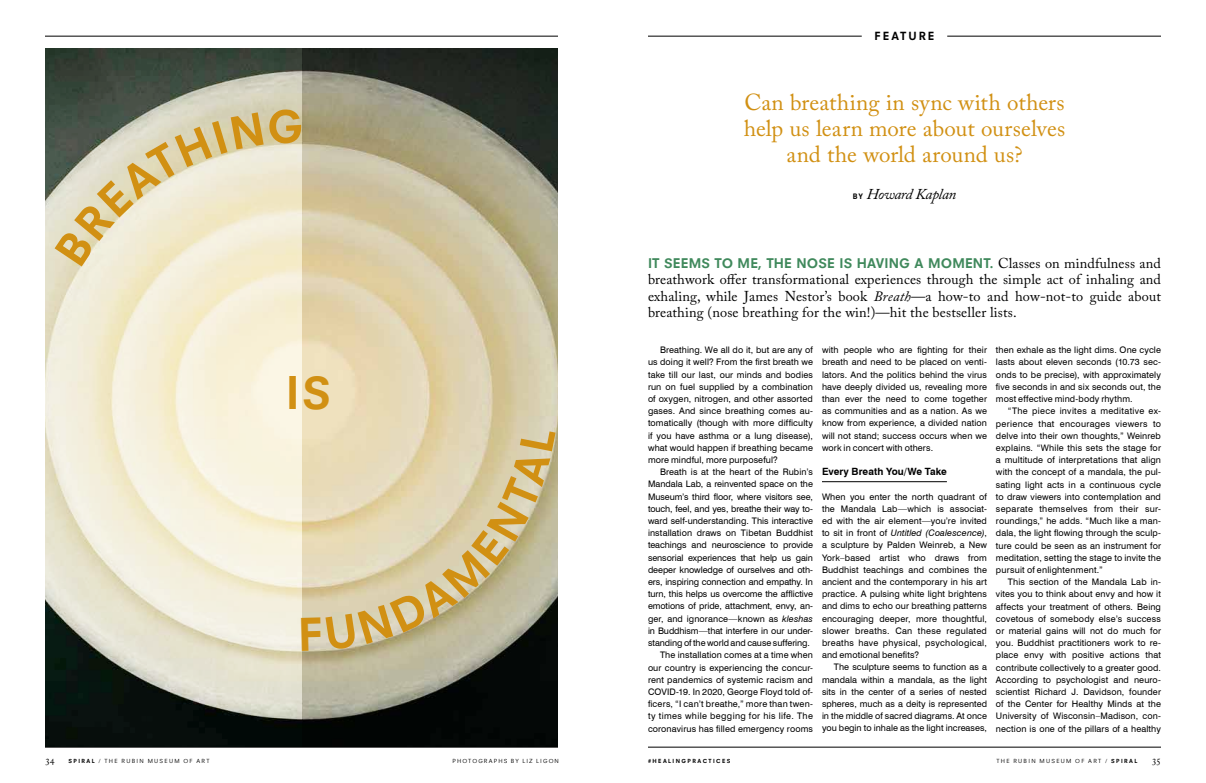
<style>
.page{position:relative;width:1206px;height:783px;background:#fff}
.page>*{position:absolute;margin:0;border:0;box-sizing:border-box;transform-origin:0 0}
.t1{font:700 48px "Neuzeit Office";color:#d19013}
.t2{font:23px/26px "Adobe Caslon Pro";letter-spacing:.005em;color:#d19013;text-align:center}
.t3{font:italic 15px "Adobe Caslon Pro";letter-spacing:-.025em;color:#000}
.t4{font:14.2px/16.5px "Adobe Caslon Pro";letter-spacing:.01em;color:#000;text-align:justify}
.t5{font:700 14.2px "Neuzeit Office";letter-spacing:.01em;color:#40895c}
.t6{font:700 12px "Neuzeit Office";letter-spacing:.165em;color:#000}
.t7{font:700 10px "Swiss 721 BT";letter-spacing:.005em;color:#000}
.t8{font:10px "Adobe Caslon Pro";color:#000}
.t9{font:9px/12.2px "Swiss 721 BT";letter-spacing:.01em;color:#000;text-align:justify}
.t10{font:9px "Swiss 721 BT";letter-spacing:-.01em;color:#000}
.t11{font:9px "Swiss 721 BT";letter-spacing:.04em;color:#000}
.t12{font:6px "Neuzeit Office";letter-spacing:.21em;color:#000}
.t13{font:6px "Neuzeit Office";letter-spacing:.185em;color:#000}
.t14{font:700 6px "Neuzeit Office";letter-spacing:.24em;color:#000}
.s1{font-family:"Neuzeit Office";font-weight:700;font-style:normal;font-size:8px}
.s2{font-family:"Adobe Caslon Pro";font-weight:400;color:#000}
.s3{font-style:italic}
.s4{font-weight:700}
</style>
<div class="page">
<hr style="left:648px;top:36px;width:513px;height:1px;background:#000">
<hr style="left:45px;top:747px;width:513px;height:1px;background:#000">
<hr style="left:648px;top:747px;width:513px;height:1px;background:#000">
<img style="left:301px;top:48px;width:257px;height:699px">
<img style="left:45px;top:48px;width:256px;height:699px">
<hr style="left:822px;top:481px;width:125px;height:1px;background:#000">
<hr style="left:45px;top:36px;width:513px;height:1px;background:#000">
<svg style="left:862px;top:36px;width:85px;height:1px"></svg>
<svg style="left:55px;top:109px;width:247px;height:158px;background:#dad5bd"></svg>
<svg style="left:301px;top:426px;width:255px;height:225px;background:#d2c9a9"></svg>
<h3 class="t6" style="left:875px;top:29px;width:61px">FEATURE</h3>
<h2 class="t2" style="left:744px;top:89px;width:323px">Can breathing in sync with others help us learn more about ourselves and the world around us?</h2>
<h3 class="t3" style="left:853px;top:185px;width:105px"><span class="s1">BY</span> Howard Kaplan</h3>
<h1 class="t1" style="left:286px;top:365px;width:47px">IS</h1>
<h3 class="t5" style="left:648px;top:255px;width:514px">IT SEEMS TO ME, THE NOSE IS HAVING A MOMENT. <span class="s2">Classes on mindfulness and</span></h3>
<h3 class="t4" style="left:648px;top:271px;width:515px">breathwork offer transformational experiences through the simple act of inhaling and exhaling, while James Nestor’s book <span class="s3">Breath</span>—a how-to and how-not-to guide about breathing (nose breathing for the win!)—hit the bestseller lists.</h3>
<p class="t9" style="left:648px;top:344px;width:167px;text-indent:12px">Breathing. We all do it, but are any of us doing it well? From the first breath we take till our last, our minds and bodies run on fuel supplied by a combination of oxygen, nitrogen, and other assorted gases. And since breathing comes au&shy;tomatically (though with more difficulty if you have asthma or a lung disease), what would happen if breathing became more mindful, more purposeful?</p>
<p class="t9" style="left:660px;top:466px;width:155px">Breath is at the heart of the Rubin’s</p>
<p class="t9" style="left:648px;top:478px;width:167px">Mandala Lab, a reinvented space on the</p>
<p class="t9" style="left:648px;top:490px;width:167px">Museum’s third floor, where visitors see,</p>
<p class="t10" style="left:648px;top:503px;width:166px">touch, feel, and yes, breathe their way to-</p>
<p class="t9" style="left:648px;top:515px;width:166px">ward self-understanding. This interactive</p>
<p class="t9" style="left:648px;top:527px;width:166px">installation draws on Tibetan Buddhist</p>
<p class="t10" style="left:648px;top:540px;width:166px">teachings and neuroscience to provide</p>
<p class="t9" style="left:648px;top:551px;width:166px">sensorial experiences that help us gain</p>
<p class="t10" style="left:648px;top:564px;width:166px">deeper knowledge of ourselves and oth-</p>
<p class="t9" style="left:648px;top:576px;width:167px">ers, inspiring connection and empathy. In</p>
<p class="t9" style="left:648px;top:588px;width:167px">turn, this helps us overcome the afflictive</p>
<p class="t9" style="left:648px;top:600px;width:166px">emotions of pride, attachment, envy, an-</p>
<p class="t9" style="left:648px;top:612px;width:166px">ger, and ignorance—known as <span class="s3">kleshas</span></p>
<p class="t10" style="left:648px;top:625px;width:166px">in Buddhism—that interfere in our under-</p>
<p class="t10" style="left:648px;top:637px;width:163px">standing of the world and cause suffering.</p>
<p class="t9" style="left:660px;top:649px;width:155px">The installation comes at a time when</p>
<p class="t9" style="left:648px;top:661px;width:166px">our country is experiencing the concur-</p>
<p class="t9" style="left:648px;top:673px;width:167px">rent pandemics of systemic racism and</p>
<p class="t9" style="left:648px;top:686px;width:166px">COVID-19. In 2020, George Floyd told of-</p>
<p class="t9" style="left:648px;top:698px;width:166px">ficers, “I can’t breathe,” more than twen-</p>
<p class="t11" style="left:648px;top:711px;width:167px">ty times while begging for his life. The</p>
<p class="t9" style="left:648px;top:722px;width:166px">coronavirus has filled emergency rooms</p>
<p class="t9" style="left:822px;top:344px;width:167px">with people who are fighting for their breath and need to be placed on venti&shy;lators. And the politics behind the virus have deeply divided us, revealing more than ever the need to come together as communities and as a nation. As we know from experience, a divided nation will not stand; success occurs when we work in concert with others.</p>
<p class="t7" style="left:822px;top:466px;width:126px">Every Breath You/We Take</p>
<p class="t9" style="left:822px;top:490px;width:167px">When you enter the north quadrant of the Mandala Lab—which is associat&shy;ed with the air element—you’re invited to sit in front of <span class="s3">Untitled (Coalescence)</span>, a sculpture by Palden Weinreb, a New York–based artist who draws from Buddhist teachings and combines the ancient and the contemporary in his art practice. A pulsing white light brightens and dims to echo our breathing patterns encouraging deeper, more thoughtful, slower breaths. Can these regulated breaths have physical, psychological, and emotional benefits?</p>
<p class="t9" style="left:822px;top:661px;width:167px;text-indent:12px">The sculpture seems to function as a mandala within a mandala, as the light sits in the center of a series of nested spheres, much as a deity is represented in the middle of sacred diagrams. At once you begin to inhale as the light increases,</p>
<p class="t9" style="left:996px;top:344px;width:167px">then exhale as the light dims. One cycle lasts about eleven seconds (10.73 sec&shy;onds to be precise), with approximately five seconds in and six seconds out, the most effective mind-body rhythm.</p>
<p class="t9" style="left:996px;top:405px;width:167px;text-indent:12px">“The piece invites a meditative ex&shy;perience that encourages viewers to delve into their own thoughts,” Weinreb explains. “While this sets the stage for a multitude of interpretations that align with the concept of a mandala, the pul&shy;sating light acts in a continuous cycle to draw viewers into contemplation and separate themselves from their sur&shy;roundings,” he adds. “Much like a man&shy;dala, the light flowing through the sculp&shy;ture could be seen as an instrument for meditation, setting the stage to invite the pursuit of enlightenment.”</p>
<p class="t9" style="left:996px;top:576px;width:167px;text-indent:12px">This section of the Mandala Lab in&shy;vites you to think about envy and how it affects your treatment of others. Being covetous of somebody else’s success or material gains will not do much for you. Buddhist practitioners work to re&shy;place envy with positive actions that contribute collectively to a greater good.<br>According to psychologist and neuro&shy;scientist Richard J. Davidson, founder of the Center for Healthy Minds at the University of Wisconsin–Madison, con&shy;nection is one of the pillars of a healthy</p>
<p class="t8" style="left:45px;top:754px;width:11px">34</p>
<p class="t12" style="left:69px;top:757px;width:143px"><span class="s4">SPIRAL</span> / THE RUBIN MUSEUM OF ART</p>
<p class="t14" style="left:648px;top:757px;width:84px">#HEALINGPRACTICES</p>
<p class="t12" style="left:996px;top:757px;width:143px">THE RUBIN MUSEUM OF ART / <span class="s4">SPIRAL</span></p>
<p class="t8" style="left:1152px;top:754px;width:11px">35</p>
<p class="t13" style="left:452px;top:757px;width:108px">PHOTOGRAPHS BY LIZ LIGON</p>
</div>
